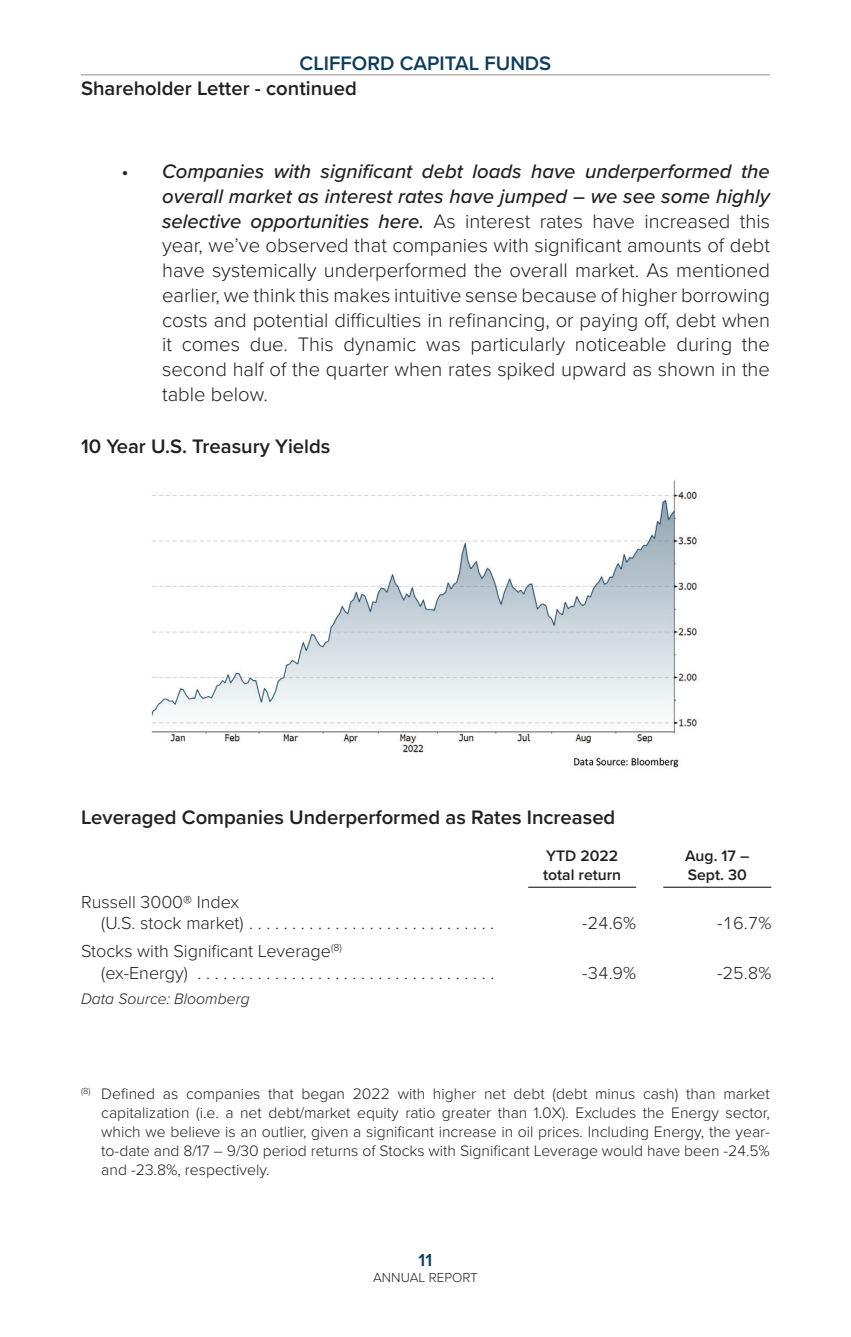
<style>
.page{position:relative;width:851px;height:1337px;background:#fff}
.page>*{position:absolute;margin:0;border:0;box-sizing:border-box;transform-origin:0 0}
.List{font:300 20.25px/24.8px "Proxima Nova";color:#231f20;text-align:justify}
.Subheading_-_Level_1{font:600 20.25px "Proxima Nova";color:#231f20}
.t1{font:600 20.25px "Proxima Nova";color:#0c3c5d}
.Table_Stub{font:300 18px/21.6px "Proxima Nova";color:#231f20}
.Table_Figure{font:300 18px "Proxima Nova";color:#231f20}
.t2{font:600 18px "Proxima Nova";color:#0c3c5d}
.Footnote{font:300 15.75px/18.9px "Proxima Nova";color:#231f20;text-align:justify}
.Table_Heading_-_Rule{font:600 15.75px/18.9px "Proxima Nova";color:#231f20}
.Footnote-2{font:italic 300 15.75px "Proxima Nova";color:#231f20}
.t3{font:300 13.5px "Proxima Nova";color:#231f20}
.s1{font-weight:500;font-style:italic}
</style>
<div class="page">
<img style="left:151px;top:480px;width:548px;height:288px">
<hr style="left:528px;top:886px;width:108px;height:1px;background:#231f20">
<hr style="left:663px;top:886px;width:108px;height:1px;background:#231f20">
<hr style="left:81px;top:74px;width:689px;height:1px;background:#a49e8f">
<p class="t1" style="left:299px;top:48px;width:24px">Cliff</p>
<p class="t1" style="left:352px;top:48px;width:74px">ord Capital</p>
<p class="t1" style="left:484px;top:48px;width:66px">Funds</p>
<p class="Subheading_-_Level_1" style="left:81px;top:73px;width:277px">Shareholder Letter - continued</p>
<p class="List" style="left:162px;top:158px;width:609px;text-indent:-40px">• <span class="s1">Companies with significant debt loads have underperformed the overall market as interest rates have jumped – we see some highly selective opportunities here.</span> As interest rates have increased this year, we’ve observed that companies with significant amounts of debt have systemically underperformed the overall market. As mentioned earlier, we think this makes intuitive sense because of higher borrowing costs and potential difficulties in refinancing, or paying off, debt when it comes due. This dynamic was particularly noticeable during the second half of the quarter when rates spiked upward as shown in the table below.</p>
<p class="Subheading_-_Level_1" style="left:81px;top:431px;width:251px">10 Year U.S. Treasury Yields</p>
<p class="Subheading_-_Level_1" style="left:81px;top:802px;width:536px">Leveraged Companies Underperformed as Rates Increased</p>
<p class="Table_Heading_-_Rule" style="left:543px;top:846px;width:79px">YTD 2022 total return</p>
<p class="Table_Heading_-_Rule" style="left:685px;top:846px;width:66px">Aug. 17 –<br>Sept. 30</p>
<p class="Table_Stub" style="left:101px;top:890px;width:394px;text-indent:-20px">Russell 3000® Index<br>(U.S. stock market) . . . . . . . . . . . . . . . . . . . . . . . . . . . . .</p>
<p class="Table_Figure" style="left:582px;top:909px;width:56px">-24.6%</p>
<p class="Table_Figure" style="left:717px;top:909px;width:56px">-16.7%</p>
<p class="Table_Stub" style="left:101px;top:939px;width:394px;text-indent:-20px">Stocks with Significant Leverage<sup>(8)<br></sup>(ex-Energy) . . . . . . . . . . . . . . . . . . . . . . . . . . . . . . . . . . .</p>
<p class="Footnote-2" style="left:81px;top:987px;width:170px">Data Source: Bloomberg</p>
<p class="Table_Figure" style="left:582px;top:959px;width:56px">-34.9%</p>
<p class="Table_Figure" style="left:717px;top:959px;width:56px">-25.8%</p>
<p class="Footnote" style="left:101px;top:1083px;width:670px;text-indent:-20px"><sup>(8)</sup> Defined as companies that began 2022 with higher net debt (debt minus cash) than market capitalization (i.e. a net debt/market equity ratio greater than 1.0X). Excludes the Energy sector, which we believe is an outlier, given a significant increase in oil prices. Including Energy, the year&shy;to-date and 8/17 – 9/30 period returns of Stocks with Significant Leverage would have been -24.5% and -23.8%, respectively.</p>
<p class="t2" style="left:418px;top:1246px;width:15px">11</p>
<p class="t3" style="left:373px;top:1267px;width:106px">ANNUAL REPORT</p>
</div>
